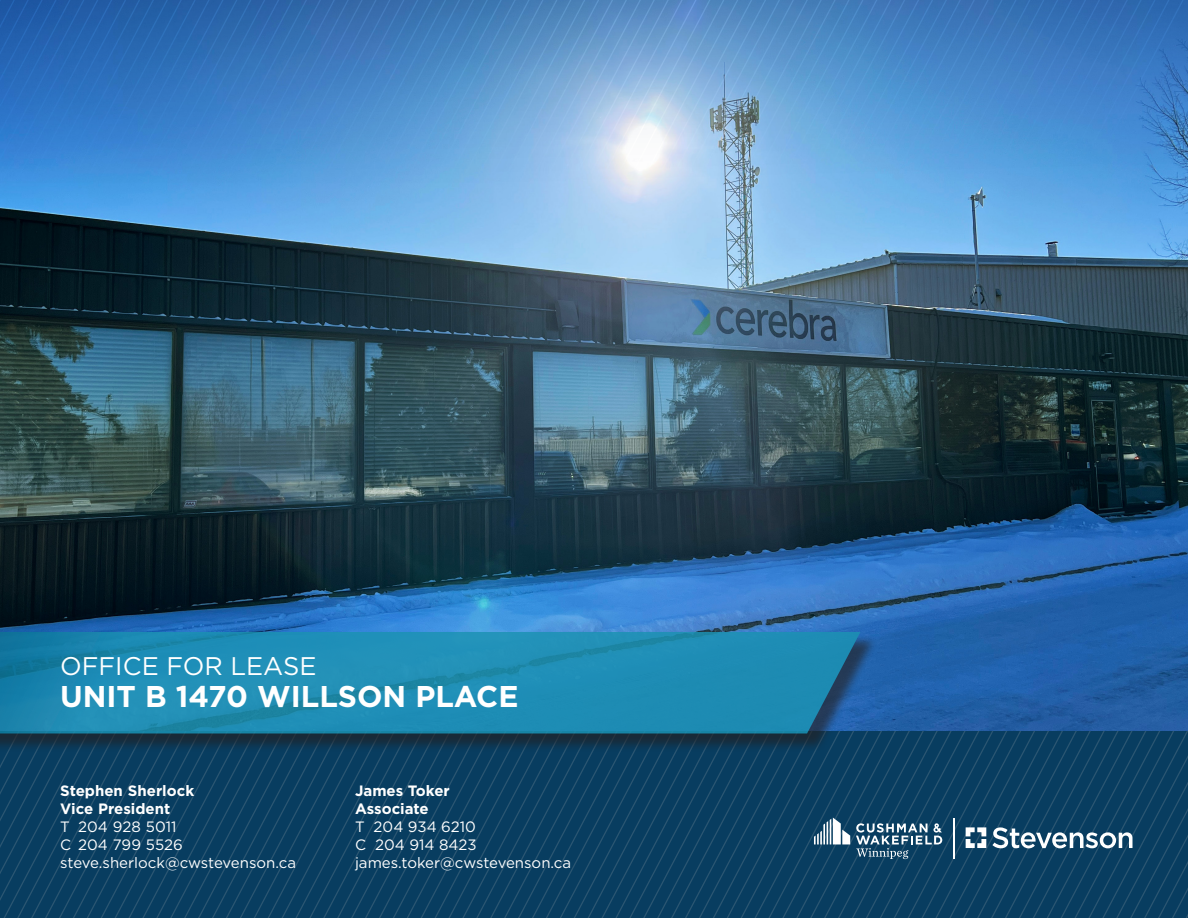
<style>
.page{position:relative;width:1188px;height:918px;background:#fff}
.page>*{position:absolute;margin:0;border:0;box-sizing:border-box;transform-origin:0 0}
.t1{font:700 30px "Gotham";color:#fff}
.t2{font:25.5px "Gotham";color:#fff}
.t3{font:15px/18px "Gotham";color:#fff}
.t4{font:700 15px/18px "Gotham";color:#fff}
.s1{font-weight:700}
.s2{font-weight:400}
</style>
<div class="page">
<img style="left:0;top:183px;width:1188px;height:549px">
<svg style="left:0;top:732px;width:1188px;height:186px;background:#0b3f61"></svg>
<svg style="left:0;top:0;width:1188px;height:183px;background:#5490cc"></svg>
<div style="left:0;top:634px;width:878px;height:118px;background:#231f20;opacity:.75"></div>
<svg style="left:0;top:632px;width:860px;height:102px;background:#1e89b0"></svg>
<svg style="left:814px;top:818px;width:36px;height:26px"></svg>
<svg style="left:856px;top:823px;width:86px;height:36px;background:#49708a"></svg>
<svg style="left:992px;top:827px;width:140px;height:21px"></svg>
<svg style="left:966px;top:827px;width:20px;height:21px"></svg>
<hr style="left:953px;top:818px;width:2px;height:41px;background:#fff">
<p class="t2" style="left:60px;top:649px;width:258px">OFFICE FOR LEASE</p>
<p class="t1" style="left:60px;top:677px;width:460px">UNIT B 1470 WILLSON PLACE</p>
<p class="t3" style="left:60px;top:782px;width:237px"><span class="s1">Stephen Sherlock<br>Vice President<br></span>T 204 928 5011<br>C 204 799 5526 steve.sherlock@cwstevenson.ca</p>
<p class="t4" style="left:355px;top:782px;width:122px">James Toker<br>Associate<br><span class="s2">T 204 934 6210</span></p>
<p class="t3" style="left:355px;top:836px;width:218px">C 204 914 8423 james.toker@cwstevenson.ca</p>
</div>
